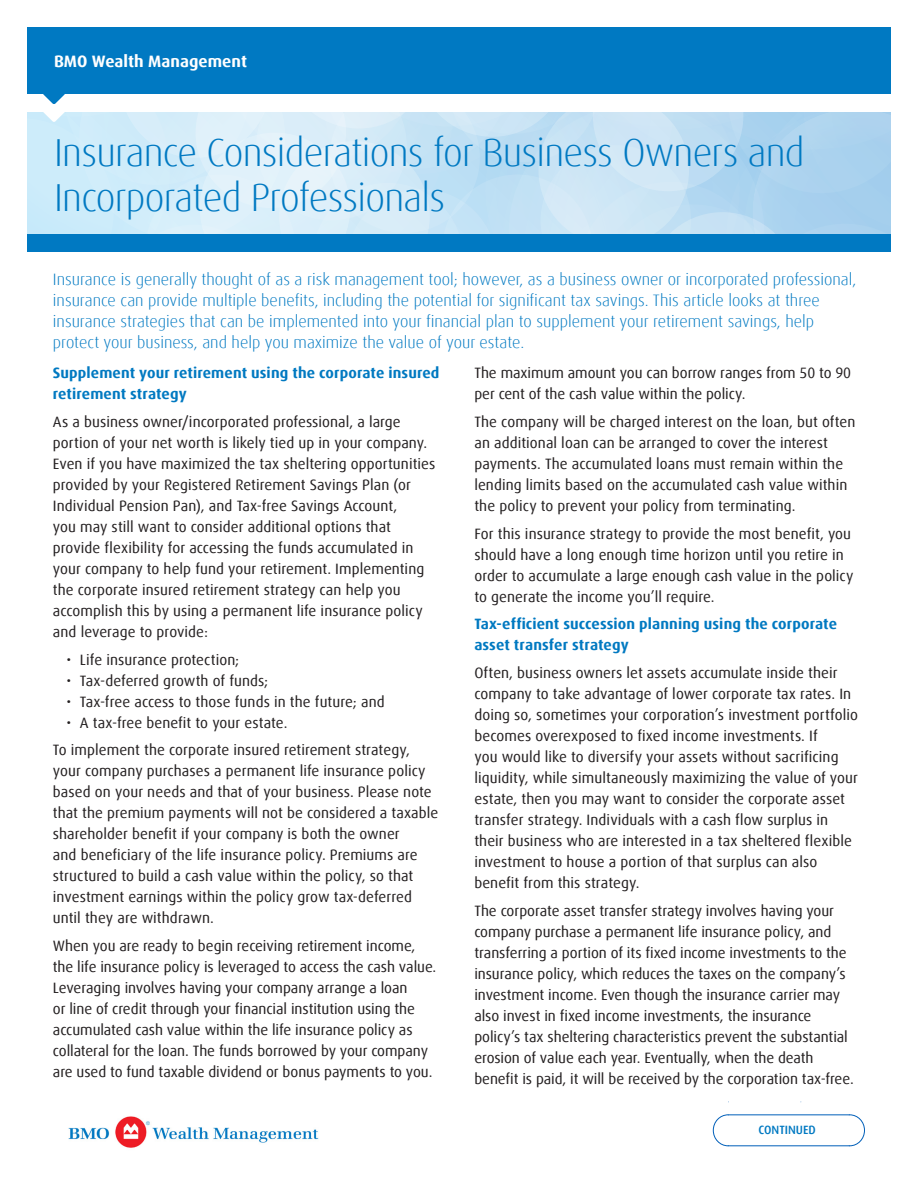
<style>
.page{position:relative;width:918px;height:1188px;background:#fff}
.page>*{position:absolute;margin:0;border:0;box-sizing:border-box;transform-origin:0 0}
.Cover_Title_Smaller{font:300 39px/45px "Dax Offc Pro";letter-spacing:-.02em;color:#0079c2}
.Intro_Copy_Blue{font:300 16.5px/21px "Dax Offc Pro";color:#0079c2}
.Line_of_Business{font:700 16.5px "Dax Offc Pro";color:#fff}
.Body_Copy{font:15px/21px "Dax Offc Pro";color:#231f20}
.Body_Copy-2{font:700 15px/21px "Dax Offc Pro";letter-spacing:.005em;color:#0079c1}
.t1{font:500 12px "Dax Offc Pro";color:#0079c2}
</style>
<div class="page">
<div style="left:27px;top:27px;width:864px;height:67px;background:#0079c2"></div>
<svg style="left:27px;top:94px;width:864px;height:140px;background:#cfe7f6"></svg>
<svg style="left:713px;top:1101px;width:152px;height:45px"></svg>
<div style="left:27px;top:234px;width:864px;height:18px;background:#0079c2"></div>
<img style="left:68px;top:1116px;width:251px;height:32px">
<p class="Line_of_Business" style="left:54px;top:51px;width:195px">BMO Wealth Management</p>
<p class="Cover_Title_Smaller" style="left:54px;top:130px;width:752px">Insurance Considerations for Business Owners and<br>Incorporated Professionals</p>
<p class="Intro_Copy_Blue" style="left:53px;top:268px;width:805px">Insurance is generally thought of as a risk management tool; however, as a business owner or incorporated professional, insurance can provide multiple benefits, including the potential for significant tax savings. This article looks at three insurance strategies that can be implemented into your financial plan to supplement your retirement savings, help protect your business, and help you maximize the value of your estate.</p>
<p class="Body_Copy-2" style="left:53px;top:363px;width:388px">Supplement your retirement using the corporate insured retirement strategy</p>
<p class="Body_Copy" style="left:53px;top:411px;width:384px">As a business owner/incorporated professional, a large portion of your net worth is likely tied up in your company.<br>Even if you have maximized the tax sheltering opportunities provided by your Registered Retirement Savings Plan (or Individual Pension Pan), and Tax-free Savings Account,<br>you may still want to consider additional options that provide flexibility for accessing the funds accumulated in your company to help fund your retirement. Implementing the corporate insured retirement strategy can help you accomplish this by using a permanent life insurance policy and leverage to provide:</p>
<p class="Body_Copy" style="left:66px;top:649px;width:174px">• Life insurance protection;</p>
<p class="Body_Copy" style="left:66px;top:670px;width:203px">• Tax-deferred growth of funds;</p>
<p class="Body_Copy" style="left:66px;top:691px;width:320px">• Tax-free access to those funds in the future; and</p>
<p class="Body_Copy" style="left:66px;top:712px;width:223px">• A tax-free benefit to your estate.</p>
<p class="Body_Copy" style="left:53px;top:740px;width:387px">To implement the corporate insured retirement strategy, your company purchases a permanent life insurance policy based on your needs and that of your business. Please note that the premium payments will not be considered a taxable shareholder benefit if your company is both the owner<br>and beneficiary of the life insurance policy. Premiums are structured to build a cash value within the policy, so that investment earnings within the policy grow tax-deferred until they are withdrawn.</p>
<p class="Body_Copy" style="left:53px;top:936px;width:385px">When you are ready to begin receiving retirement income, the life insurance policy is leveraged to access the cash value.<br>Leveraging involves having your company arrange a loan<br>or line of credit through your financial institution using the accumulated cash value within the life insurance policy as collateral for the loan. The funds borrowed by your company are used to fund taxable dividend or bonus payments to you.</p>
<p class="Body_Copy" style="left:474px;top:363px;width:378px">The maximum amount you can borrow ranges from 50 to 90 per cent of the cash value within the policy.</p>
<p class="Body_Copy" style="left:474px;top:411px;width:383px">The company will be charged interest on the loan, but often an additional loan can be arranged to cover the interest payments. The accumulated loans must remain within the lending limits based on the accumulated cash value within the policy to prevent your policy from terminating.</p>
<p class="Body_Copy" style="left:474px;top:523px;width:381px">For this insurance strategy to provide the most benefit, you should have a long enough time horizon until you retire in order to accumulate a large enough cash value in the policy to generate the income you’ll require.</p>
<p class="Body_Copy-2" style="left:474px;top:614px;width:364px">Tax-efficient succession planning using the corporate asset transfer strategy</p>
<p class="Body_Copy" style="left:474px;top:663px;width:385px">Often, business owners let assets accumulate inside their company to take advantage of lower corporate tax rates. In doing so, sometimes your corporation’s investment portfolio becomes overexposed to fixed income investments. If<br>you would like to diversify your assets without sacrificing liquidity, while simultaneously maximizing the value of your estate, then you may want to consider the corporate asset transfer strategy. Individuals with a cash flow surplus in their business who are interested in a tax sheltered flexible investment to house a portion of that surplus can also benefit from this strategy.</p>
<p class="Body_Copy" style="left:474px;top:900px;width:381px">The corporate asset transfer strategy involves having your company purchase a permanent life insurance policy, and transferring a portion of its fixed income investments to the insurance policy, which reduces the taxes on the company’s investment income. Even though the insurance carrier may also invest in fixed income investments, the insurance policy’s tax sheltering characteristics prevent the substantial erosion of value each year. Eventually, when the death benefit is paid, it will be received by the corporation tax-free.</p>
<p class="t1" style="left:759px;top:1122px;width:59px">CONTINUED</p>
</div>
